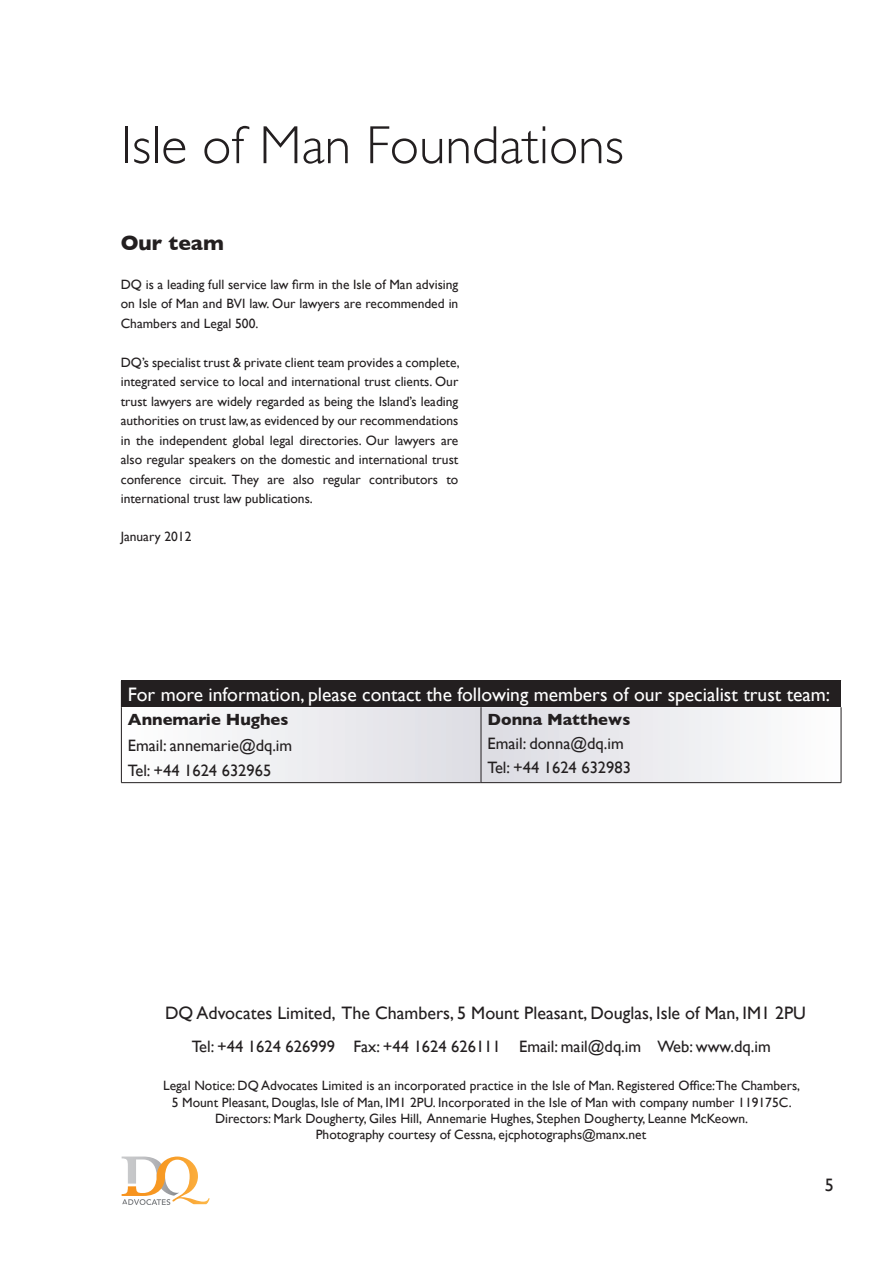
<style>
.page{position:relative;width:893px;height:1263px;background:#fff}
.page>*{position:absolute;margin:0;border:0;box-sizing:border-box;transform-origin:0 0}
.t1{font:300 54px "Gill Sans";color:#231f20}
.t2{font:700 21px "Gill Sans";color:#231f20}
.t3{font:19.5px "Gill Sans";color:#fff}
.t4{font:18px "Gill Sans";color:#231f20}
.t5{font:16.5px/25.5px "Gill Sans";color:#231f20}
.t6{font:700 16.5px "Gill Sans";color:#231f20}
.t7{font:13.5px/19.5px "Gill Sans";color:#231f20;text-align:justify}
</style>
<div class="page">
<svg style="left:122px;top:1156px;width:88px;height:48px"></svg>
<div style="left:121px;top:681px;width:720px;height:26px;background:#231f20"></div>
<svg style="left:223px;top:707px;width:618px;height:75px"></svg>
<hr style="left:121px;top:680px;width:360px;height:1px;background:#231f20">
<hr style="left:481px;top:680px;width:360px;height:1px;background:#231f20">
<hr style="left:121px;top:707px;width:1px;height:75px;background:#231f20">
<hr style="left:121px;top:782px;width:360px;height:1px;background:#231f20">
<hr style="left:481px;top:707px;width:1px;height:75px;background:#231f20">
<hr style="left:841px;top:707px;width:1px;height:75px;background:#231f20">
<hr style="left:481px;top:782px;width:360px;height:1px;background:#231f20">
<h1 class="t1" style="left:121px;top:103px;width:505px">Isle of Man Foundations</h1>
<h2 class="t2" style="left:121px;top:226px;width:105px">Our team</h2>
<p class="t7" style="left:121px;top:274px;width:339px">DQ is a leading full service law firm in the Isle of Man advising on Isle of Man and BVI law. Our lawyers are recommended in Chambers and Legal 500.</p>
<p class="t7" style="left:121px;top:352px;width:340px">DQ’s specialist trust &amp; private client team provides a complete, integrated service to local and international trust clients. Our trust lawyers are widely regarded as being the Island’s leading authorities on trust law, as evidenced by our recommendations in the independent global legal directories. Our lawyers are also regular speakers on the domestic and international trust conference circuit. They are also regular contributors to international trust law publications.</p>
<p class="t7" style="left:121px;top:526px;width:72px">January 2012</p>
<h3 class="t3" style="left:128px;top:682px;width:704px">For more information, please contact the following members of our specialist trust team:</h3>
<p class="t6" style="left:128px;top:706px;width:162px">Annemarie Hughes</p>
<p class="t5" style="left:128px;top:732px;width:166px">Email: annemarie@dq.im<br>Tel: +44 1624 632965</p>
<p class="t6" style="left:488px;top:706px;width:144px">Donna Matthews</p>
<p class="t5" style="left:488px;top:731px;width:145px;line-height:24px">Email: donna@dq.im<br>Tel: +44 1624 632983</p>
<h3 class="t4" style="left:165px;top:1002px;width:642px">DQ Advocates Limited, The Chambers, 5 Mount Pleasant, Douglas, Isle of Man, IM1 2PU</h3>
<p class="t5" style="left:192px;top:1033px;width:581px">Tel: +44 1624 626999 Fax: +44 1624 626111 Email: mail@dq.im Web: www.dq.im</p>
<p class="t7" style="left:163px;top:1077px;width:639px;line-height:16.2px;text-align:center">Legal Notice: DQ Advocates Limited is an incorporated practice in the Isle of Man. Registered Office:The Chambers, 5 Mount Pleasant, Douglas, Isle of Man, IM1 2PU. Incorporated in the Isle of Man with company number 119175C.<br>Directors: Mark Dougherty, Giles Hill, Annemarie Hughes, Stephen Dougherty, Leanne McKeown.<br>Photography courtesy of Cessna, ejcphotographs@manx.net</p>
<h3 class="t4" style="left:825px;top:1174px;width:10px">5</h3>
</div>
